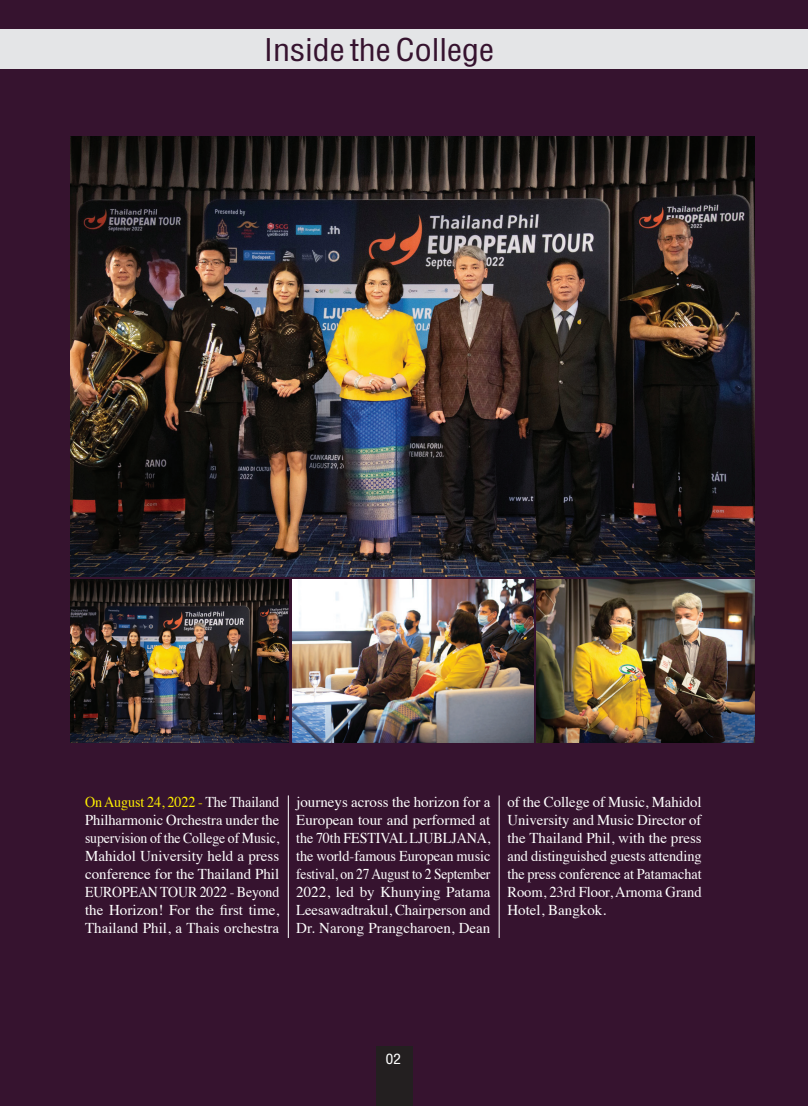
<style>
.page{position:relative;width:808px;height:1106px;background:#36132f}
.page>*{position:absolute;margin:0;border:0;box-sizing:border-box;transform-origin:0 0}
.t1{font:45px "DB Helvethaica X 57 Cond";color:#36132f;scale:1.05 1}
.t2{font:21px "DB Helvethaica X 57 Cond";color:#fff;scale:1.05 1}
.t3{font:15px/18px "Times";color:#fff;text-align:justify}
.t4{font:15px/18px "Times";color:#fff;text-align:justify;scale:.94 1}
.s1{color:#fff101}
</style>
<div class="page">
<hr style="left:807px;top:0;width:1px;height:1106px;background:#d5d6d8">
<div style="left:376px;top:1046px;width:36px;height:60px;background:#231f20"></div>
<div style="left:0;top:29px;width:808px;height:40px;background:#e4e5e7"></div>
<hr style="left:807px;top:30px;width:1px;height:40px;background:#231f20">
<img style="left:70px;top:136px;width:685px;height:440px">
<img style="left:70px;top:579px;width:218px;height:163px">
<img style="left:292px;top:580px;width:242px;height:162px">
<img style="left:537px;top:580px;width:218px;height:162px">
<hr style="left:288px;top:795px;width:1px;height:143px;background:#fff">
<hr style="left:499px;top:795px;width:1px;height:143px;background:#fff">
<h1 class="t1" style="left:264px;top:25px;width:221px">Inside the College</h1>
<p class="t4" style="left:85px;top:791px;width:208px"><span class="s1">On August 24, 2022 -</span> The Thailand Philharmonic Orchestra under the supervision of the College of Music, Mahidol University held a press conference for the Thailand Phil EUROPEAN TOUR 2022 - Beyond the Horizon! For the first time, Thailand Phil, a Thais orchestra</p>
<p class="t3" style="left:296px;top:791px;width:196px">journeys across the horizon for a European tour and performed at the 70th FESTIVAL LJUBLJANA, the world-famous European music festival, on 27 August to 2 September 2022, led by Khunying Patama Leesawadtrakul, Chairperson and Dr. Narong Prangcharoen, Dean</p>
<p class="t3" style="left:507px;top:791px;width:196px">of the College of Music, Mahidol University and Music Director of the Thailand Phil, with the press and distinguished guests attending the press conference at Patamachat Room, 23rd Floor, Arnoma Grand Hotel, Bangkok.</p>
<h2 class="t2" style="left:386px;top:1047px;width:16px">02</h2>
</div>
